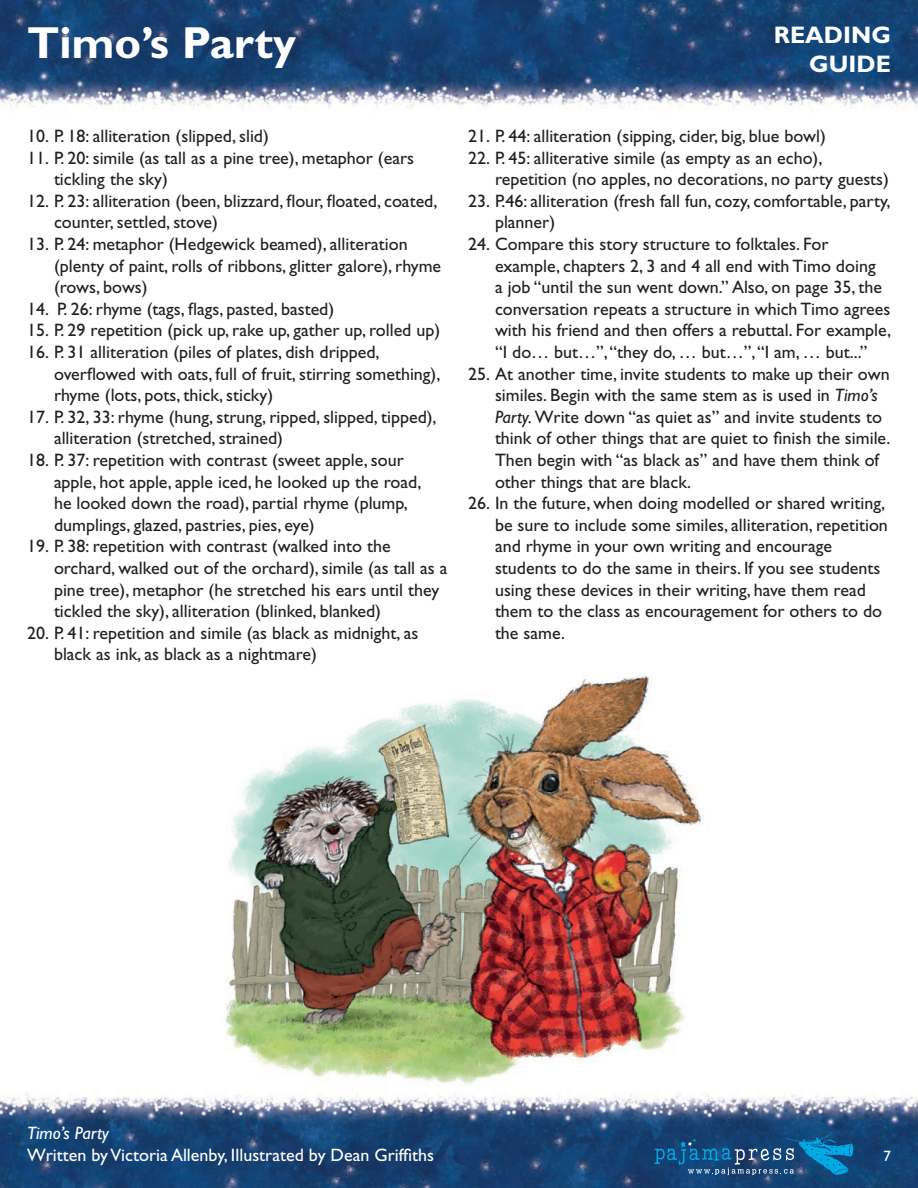
<style>
.page{position:relative;width:918px;height:1188px;background:#fff}
.page>*{position:absolute;margin:0;border:0;box-sizing:border-box;transform-origin:0 0}
.t1{font:700 45px "Gill Sans Std";color:#fff}
.t2{font:700 24px "Gill Sans Std";color:#fff}
.Numbering{font:18px/21.6px "Gill Sans Std";color:#231f20}
.t3{font:18px "Gill Sans Std";color:#fff}
.t4{font:italic 18px "Gill Sans Std";color:#fff}
.t5{font:15px "Gill Sans Std";color:#fff}
.s1{font-style:italic}
</style>
<div class="page">
<img style="left:0;top:1091px;width:918px;height:97px">
<img style="left:0;top:0;width:918px;height:109px">
<svg style="left:654px;top:1134px;width:199px;height:41px"></svg>
<img style="left:225px;top:676px;width:478px;height:410px">
<h1 class="t1" style="left:27px;top:16px;width:271px">Timo’s Party</h1>
<h2 class="t2" style="left:774px;top:21px;width:119px">READING</h2>
<h2 class="t2" style="left:809px;top:50px;width:83px">GUIDE</h2>
<p class="Numbering" style="left:27px;top:125px;width:243px">10. P. 18: alliteration (slipped, slid)</p>
<p class="Numbering" style="left:54px;top:147px;width:362px;text-indent:-27px">11. P. 20: simile (as tall as a pine tree), metaphor (ears tickling the sky)</p>
<p class="Numbering" style="left:54px;top:190px;width:385px;text-indent:-27px">12. P. 23: alliteration (been, blizzard, flour, floated, coated, counter, settled, stove)</p>
<p class="Numbering" style="left:54px;top:233px;width:389px;text-indent:-27px">13. P. 24: metaphor (Hedgewick beamed), alliteration (plenty of paint, rolls of ribbons, glitter galore), rhyme (rows, bows)</p>
<p class="Numbering" style="left:27px;top:298px;width:309px">14. P. 26: rhyme (tags, flags, pasted, basted)</p>
<p class="Numbering" style="left:27px;top:320px;width:415px">15. P. 29 repetition (pick up, rake up, gather up, rolled up)</p>
<p class="Numbering" style="left:54px;top:341px;width:388px;text-indent:-27px">16. P. 31 alliteration (piles of plates, dish dripped, overflowed with oats, full of fruit, stirring something), rhyme (lots, pots, thick, sticky)</p>
<p class="Numbering" style="left:54px;top:406px;width:384px;text-indent:-27px">17. P. 32, 33: rhyme (hung, strung, ripped, slipped, tipped), alliteration (stretched, strained)</p>
<p class="Numbering" style="left:54px;top:449px;width:369px;text-indent:-27px">18. P. 37: repetition with contrast (sweet apple, sour apple, hot apple, apple iced, he looked up the road, he looked down the road), partial rhyme (plump, dumplings, glazed, pastries, pies, eye)</p>
<p class="Numbering" style="left:54px;top:536px;width:395px;text-indent:-27px">19. P. 38: repetition with contrast (walked into the orchard, walked out of the orchard), simile (as tall as a pine tree), metaphor (he stretched his ears until they tickled the sky), alliteration (blinked, blanked)</p>
<p class="Numbering" style="left:54px;top:622px;width:366px;text-indent:-27px">20. P. 41: repetition and simile (as black as midnight, as black as ink, as black as a nightmare)</p>
<p class="Numbering" style="left:468px;top:125px;width:359px">21. P. 44: alliteration (sipping, cider, big, blue bowl)</p>
<p class="Numbering" style="left:495px;top:147px;width:396px;text-indent:-27px">22. P. 45: alliterative simile (as empty as an echo), repetition (no apples, no decorations, no party guests)</p>
<p class="Numbering" style="left:495px;top:190px;width:397px;text-indent:-27px">23. P.46: alliteration (fresh fall fun, cozy, comfortable, party, planner)</p>
<p class="Numbering" style="left:495px;top:233px;width:398px;text-indent:-27px">24. Compare this story structure to folktales. For example, chapters 2, 3 and 4 all end with Timo doing<br>a job “until the sun went down.” Also, on page 35, the conversation repeats a structure in which Timo agrees with his friend and then offers a rebuttal. For example, “I do… but…”, “they do, … but…”, “I am, … but...”</p>
<p class="Numbering" style="left:495px;top:363px;width:397px;text-indent:-27px">25. At another time, invite students to make up their own similes. Begin with the same stem as is used in <span class="s1">Timo’s Party.</span> Write down “as quiet as” and invite students to think of other things that are quiet to finish the simile.<br>Then begin with “as black as” and have them think of other things that are black.</p>
<p class="Numbering" style="left:495px;top:493px;width:394px;text-indent:-27px">26. In the future, when doing modelled or shared writing, be sure to include some similes, alliteration, repetition and rhyme in your own writing and encourage students to do the same in theirs. If you see students using these devices in their writing, have them read them to the class as encouragement for others to do the same.</p>
<p class="t4" style="left:27px;top:1123px;width:84px">Timo’s Party</p>
<p class="t3" style="left:27px;top:1145px;width:409px">Written by Victoria Allenby, Illustrated by Dean Griffiths</p>
<p class="t5" style="left:884px;top:1147px;width:9px">7</p>
</div>
